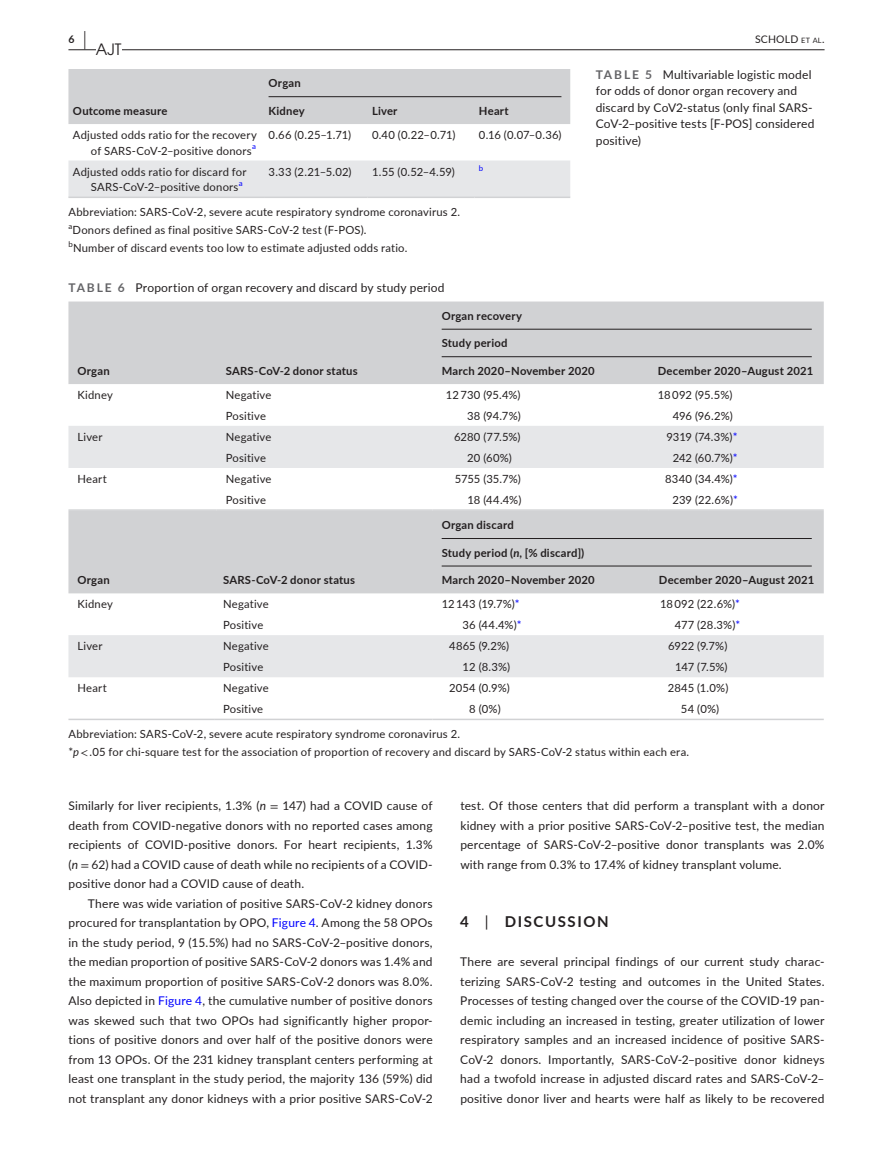
<style>
.page{position:relative;width:893px;height:1174px;background:#fff}
.page>*{position:absolute;margin:0;border:0;box-sizing:border-box;transform-origin:0 0}
.t1{font:15.6px "Avant Garde";color:#231f20}
.t2{font:700 15px "Lato";letter-spacing:.11em;color:#231f20}
.t3{font:12px/19.5px "Lato";letter-spacing:.015em;color:#231f20;text-align:justify}
.t4{font:11.25px/15.8px "Lato";letter-spacing:.015em;color:#231f20}
.t5{font:700 11.25px "Lato";letter-spacing:.02em;color:#231f20}
.t6{font:10.5px "Lato";letter-spacing:.02em;color:#231f20}
.t7{font:700 10.5px "Lato";color:#231f20}
.t8{font:7.8px "Lato";color:#00f}
.t9{font:7.8px "Lato";color:#231f20}
.s1{font-size:19.5px}
.s2{font-weight:700;color:#636366}
.s3{font-size:7.35px}
.s4{color:#00f}
.s5{font-style:italic}
.s6{font-family:"STIX"}
.s7{font-weight:400}
</style>
<div class="page">
<hr style="left:68px;top:49px;width:756px;height:1px;background:#231f20">
<div style="left:96px;top:41px;width:26px;height:17px;background:#fff"></div>
<div style="left:68px;top:69px;width:502px;height:55px;background:#d1d2d4"></div>
<div style="left:68px;top:160px;width:502px;height:37px;background:#e6e7e9"></div>
<hr style="left:68px;top:197px;width:196px;height:1px;background:#d1d2d4">
<hr style="left:264px;top:197px;width:104px;height:1px;background:#d1d2d4">
<hr style="left:368px;top:197px;width:106px;height:1px;background:#d1d2d4">
<hr style="left:474px;top:197px;width:96px;height:1px;background:#d1d2d4">
<hr style="left:269px;top:96px;width:292px;height:1px;background:#231f20">
<div style="left:68px;top:301px;width:756px;height:83px;background:#d1d2d4"></div>
<div style="left:68px;top:426px;width:756px;height:42px;background:#e6e7e9"></div>
<hr style="left:68px;top:509px;width:149px;height:2px;background:#d1d2d4">
<hr style="left:217px;top:509px;width:216px;height:2px;background:#d1d2d4">
<hr style="left:433px;top:509px;width:216px;height:2px;background:#d1d2d4">
<hr style="left:649px;top:509px;width:175px;height:2px;background:#d1d2d4">
<hr style="left:442px;top:329px;width:370px;height:1px;background:#231f20">
<hr style="left:442px;top:356px;width:370px;height:1px;background:#231f20">
<div style="left:68px;top:511px;width:756px;height:82px;background:#d1d2d4"></div>
<div style="left:68px;top:635px;width:756px;height:42px;background:#e6e7e9"></div>
<hr style="left:68px;top:718px;width:146px;height:2px;background:#d1d2d4">
<hr style="left:214px;top:718px;width:219px;height:2px;background:#d1d2d4">
<hr style="left:433px;top:718px;width:217px;height:2px;background:#d1d2d4">
<hr style="left:650px;top:718px;width:174px;height:2px;background:#d1d2d4">
<hr style="left:442px;top:538px;width:370px;height:1px;background:#231f20">
<hr style="left:442px;top:565px;width:370px;height:1px;background:#231f20">
<p class="t7" style="left:68px;top:31px;width:19px">6 <span class="s1">|</span></p>
<h1 class="t1" style="left:96px;top:40px;width:27px">AJT</h1>
<p class="t5" style="left:73px;top:102px;width:96px">Outcome measure</p>
<p class="t4" style="left:91px;top:126px;width:167px;text-indent:-18px">Adjusted odds ratio for the recovery of SARS-CoV-2–positive donors</p>
<p class="t8" style="left:252px;top:141px;width:5px">a</p>
<p class="t5" style="left:269px;top:75px;width:34px">Organ</p>
<p class="t5" style="left:269px;top:102px;width:38px">Kidney</p>
<p class="t5" style="left:372px;top:102px;width:27px">Liver</p>
<p class="t5" style="left:479px;top:102px;width:31px">Heart</p>
<p class="t4" style="left:269px;top:126px;width:84px">0.66 (0.25–1.71)</p>
<p class="t4" style="left:372px;top:126px;width:85px">0.40 (0.22–0.71)</p>
<p class="t4" style="left:479px;top:126px;width:84px">0.16 (0.07–0.36)</p>
<p class="t4" style="left:269px;top:163px;width:85px">3.33 (2.21–5.02)</p>
<p class="t4" style="left:372px;top:163px;width:84px">1.55 (0.52–4.59)</p>
<p class="t8" style="left:479px;top:162px;width:6px">b</p>
<p class="t4" style="left:68px;top:204px;width:393px">Abbreviation: SARS-CoV-2, severe acute respiratory syndrome coronavirus 2.</p>
<p class="t9" style="left:68px;top:221px;width:5px">a</p>
<p class="t4" style="left:73px;top:222px;width:295px">Donors defined as final positive SARS-CoV-2 test (F-POS).</p>
<p class="t9" style="left:68px;top:239px;width:6px">b</p>
<p class="t4" style="left:73px;top:240px;width:336px">Number of discard events too low to estimate adjusted odds ratio.</p>
<p class="t4" style="left:91px;top:163px;width:157px;text-indent:-18px">Adjusted odds ratio for discard for<br>SARS-CoV-2–positive donors</p>
<p class="t8" style="left:239px;top:178px;width:5px">a</p>
<p class="t3" style="left:68px;top:277px;width:378px"><span class="s2">TABLE 6</span> Proportion of organ recovery and discard by study period</p>
<p class="t5" style="left:442px;top:307px;width:82px">Organ recovery</p>
<p class="t6" style="left:755px;top:31px;width:71px">SCHOLD <span class="s3">et al</span>.</p>
<p class="t3" style="left:596px;top:66px;width:220px;line-height:16.5px;text-align:left"><span class="s2">TABLE 5</span> Multivariable logistic model for odds of donor organ recovery and discard by CoV2-status (only final SARS-CoV-2–positive tests [F-POS] considered positive)</p>
<p class="t5" style="left:77px;top:362px;width:34px">Organ</p>
<p class="t5" style="left:226px;top:362px;width:133px">SARS-CoV-2 donor status</p>
<p class="t5" style="left:442px;top:335px;width:67px">Study period</p>
<p class="t5" style="left:442px;top:362px;width:155px">March 2020–November 2020</p>
<p class="t5" style="left:658px;top:362px;width:157px">December 2020–August 2021</p>
<p class="t4" style="left:77px;top:386px;width:37px">Kidney</p>
<p class="t4" style="left:226px;top:386px;width:47px">Negative</p>
<p class="t4" style="left:446px;top:386px;width:76px">12 730 (95.4%)</p>
<p class="t4" style="left:658px;top:386px;width:76px">18 092 (95.5%)</p>
<p class="t4" style="left:226px;top:407px;width:42px">Positive</p>
<p class="t4" style="left:467px;top:407px;width:55px">38 (94.7%)</p>
<p class="t4" style="left:673px;top:407px;width:62px">496 (96.2%)</p>
<p class="t4" style="left:77px;top:428px;width:27px">Liver</p>
<p class="t4" style="left:226px;top:428px;width:47px">Negative</p>
<p class="t4" style="left:454px;top:428px;width:68px">6280 (77.5%)</p>
<p class="t4" style="left:666px;top:428px;width:73px">9319 (74.3%)<span class="s4">*</span></p>
<p class="t4" style="left:226px;top:449px;width:42px">Positive</p>
<p class="t4" style="left:467px;top:449px;width:46px">20 (60%)</p>
<p class="t4" style="left:673px;top:449px;width:66px">242 (60.7%)<span class="s4">*</span></p>
<p class="t4" style="left:77px;top:470px;width:31px">Heart</p>
<p class="t4" style="left:226px;top:470px;width:47px">Negative</p>
<p class="t4" style="left:455px;top:470px;width:68px">5755 (35.7%)</p>
<p class="t4" style="left:665px;top:470px;width:74px">8340 (34.4%)<span class="s4">*</span></p>
<p class="t4" style="left:226px;top:491px;width:42px">Positive</p>
<p class="t4" style="left:467px;top:491px;width:55px">18 (44.4%)</p>
<p class="t4" style="left:672px;top:491px;width:67px">239 (22.6%)<span class="s4">*</span></p>
<p class="t5" style="left:442px;top:517px;width:74px">Organ discard</p>
<p class="t5" style="left:77px;top:572px;width:34px">Organ</p>
<p class="t5" style="left:223px;top:572px;width:133px">SARS-CoV-2 donor status</p>
<p class="t5" style="left:442px;top:544px;width:144px">Study period (<span class="s5">n</span>, [% discard])</p>
<p class="t5" style="left:442px;top:572px;width:155px">March 2020–November 2020</p>
<p class="t5" style="left:659px;top:572px;width:157px">December 2020–August 2021</p>
<p class="t4" style="left:77px;top:595px;width:37px">Kidney</p>
<p class="t4" style="left:223px;top:595px;width:47px">Negative</p>
<p class="t4" style="left:442px;top:595px;width:80px">12 143 (19.7%)<span class="s4">*</span></p>
<p class="t4" style="left:660px;top:595px;width:82px">18 092 (22.6%)<span class="s4">*</span></p>
<p class="t4" style="left:223px;top:616px;width:42px">Positive</p>
<p class="t4" style="left:463px;top:616px;width:60px">36 (44.4%)<span class="s4">*</span></p>
<p class="t4" style="left:675px;top:616px;width:67px">477 (28.3%)<span class="s4">*</span></p>
<p class="t4" style="left:77px;top:638px;width:27px">Liver</p>
<p class="t4" style="left:223px;top:638px;width:47px">Negative</p>
<p class="t4" style="left:449px;top:638px;width:62px">4865 (9.2%)</p>
<p class="t4" style="left:668px;top:638px;width:61px">6922 (9.7%)</p>
<p class="t4" style="left:223px;top:659px;width:42px">Positive</p>
<p class="t4" style="left:463px;top:659px;width:49px">12 (8.3%)</p>
<p class="t4" style="left:675px;top:659px;width:54px">147 (7.5%)</p>
<p class="t4" style="left:77px;top:680px;width:31px">Heart</p>
<p class="t4" style="left:223px;top:680px;width:47px">Negative</p>
<p class="t4" style="left:449px;top:680px;width:62px">2054 (0.9%)</p>
<p class="t4" style="left:668px;top:680px;width:62px">2845 (1.0%)</p>
<p class="t4" style="left:223px;top:701px;width:42px">Positive</p>
<p class="t4" style="left:469px;top:701px;width:33px">8 (0%)</p>
<p class="t4" style="left:681px;top:701px;width:40px">54 (0%)</p>
<p class="t4" style="left:68px;top:724px;width:622px;line-height:18px">Abbreviation: SARS-CoV-2, severe acute respiratory syndrome coronavirus 2.<br>*<span class="s5">p</span><span class="s6">&lt;</span> .05 for chi-square test for the association of proportion of recovery and discard by SARS-CoV-2 status within each era.</p>
<p class="t3" style="left:68px;top:795px;width:366px">Similarly for liver recipients, 1.3% (<span class="s5">n</span> <span class="s6">=</span> 147) had a COVID cause of death from COVID-negative donors with no reported cases among recipients of COVID-positive donors. For heart recipients, 1.3% (<span class="s5">n</span> <span class="s6">=</span> 62) had a COVID cause of death while no recipients of a COVID&shy;positive donor had a COVID cause of death.</p>
<p class="t3" style="left:68px;top:893px;width:366px;text-indent:19px">There was wide variation of positive SARS-CoV-2 kidney donors procured for transplantation by OPO, <span class="s4">Figure 4</span>. Among the 58 OPOs in the study period, 9 (15.5%) had no SARS-CoV-2–positive donors, the median proportion of positive SARS-CoV-2 donors was 1.4% and the maximum proportion of positive SARS-CoV-2 donors was 8.0%.<br>Also depicted in <span class="s4">Figure 4</span>, the cumulative number of positive donors was skewed such that two OPOs had significantly higher propor&shy;tions of positive donors and over half of the positive donors were from 13 OPOs. Of the 231 kidney transplant centers performing at least one transplant in the study period, the majority 136 (59%) did not transplant any donor kidneys with a prior positive SARS-CoV-2</p>
<p class="t3" style="left:460px;top:795px;width:366px">test. Of those centers that did perform a transplant with a donor kidney with a prior positive SARS-CoV-2–positive test, the median percentage of SARS-CoV-2–positive donor transplants was 2.0% with range from 0.3% to 17.4% of kidney transplant volume.</p>
<p class="t2" style="left:460px;top:911px;width:150px">4 <span class="s7">|</span> DISCUSSION</p>
<p class="t3" style="left:460px;top:951px;width:366px">There are several principal findings of our current study charac&shy;terizing SARS-CoV-2 testing and outcomes in the United States.<br>Processes of testing changed over the course of the COVID-19 pan&shy;demic including an increased in testing, greater utilization of lower respiratory samples and an increased incidence of positive SARS-CoV-2 donors. Importantly, SARS-CoV-2–positive donor kidneys had a twofold increase in adjusted discard rates and SARS-CoV-2– positive donor liver and hearts were half as likely to be recovered</p>
</div>
